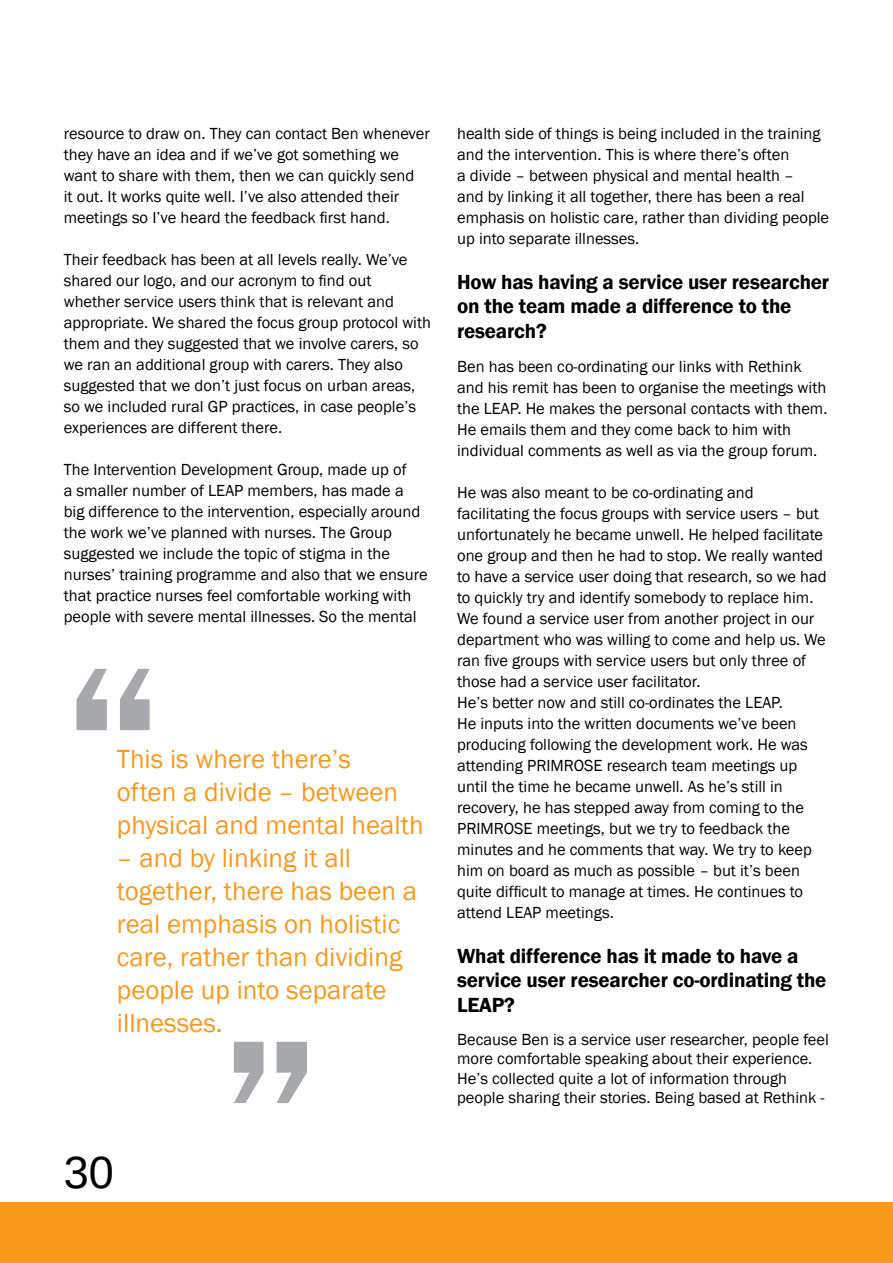
<style>
.page{position:relative;width:893px;height:1263px;background:#fff}
.page>*{position:absolute;margin:0;border:0;box-sizing:border-box;transform-origin:0 0}
.t1{font:600 225px "Franklin Gothic";color:#a7a9ac}
.t2{font:45px "Arimo";color:#000}
.t3{font:27px/33px "Franklin Gothic";color:#f8991d}
.t4{font:600 21px/24.6px "Franklin Gothic";letter-spacing:-.01em;color:#000}
.t5{font:16.5px/21px "Franklin Gothic";color:#000}
</style>
<div class="page">
<div style="left:0;top:1202px;width:893px;height:61px;background:#f8991d"></div>
<p class="t5" style="left:64px;top:123px;width:367px">resource to draw on. They can contact Ben whenever they have an idea and if we’ve got something we want to share with them, then we can quickly send<br>it out. It works quite well. I’ve also attended their meetings so I’ve heard the feedback first hand.</p>
<p class="t5" style="left:64px;top:249px;width:369px">Their feedback has been at all levels really. We’ve shared our logo, and our acronym to find out whether service users think that is relevant and appropriate. We shared the focus group protocol with them and they suggested that we involve carers, so we ran an additional group with carers. They also suggested that we don’t just focus on urban areas, so we included rural GP practices, in case people’s experiences are different there.</p>
<p class="t5" style="left:64px;top:460px;width:365px">The Intervention Development Group, made up of<br>a smaller number of LEAP members, has made a big difference to the intervention, especially around the work we’ve planned with nurses. The Group suggested we include the topic of stigma in the nurses’ training programme and also that we ensure that practice nurses feel comfortable working with people with severe mental illnesses. So the mental</p>
<h1 class="t1" style="left:64px;top:605px;width:100px">“</h1>
<h3 class="t3" style="left:117px;top:743px;width:308px">This is where there’s<br>often a divide – between physical and mental health</h3>
<h3 class="t3" style="left:117px;top:842px;width:302px">– and by linking it all together, there has been a real emphasis on holistic care, rather than dividing people up into separate illnesses.</h3>
<h2 class="t2" style="left:64px;top:1144px;width:52px">30</h2>
<h1 class="t1" style="left:221px;top:978px;width:100px">”</h1>
<p class="t5" style="left:457px;top:124px;width:374px">health side of things is being included in the training and the intervention. This is where there’s often<br>a divide – between physical and mental health –<br>and by linking it all together, there has been a real emphasis on holistic care, rather than dividing people up into separate illnesses.</p>
<p class="t4" style="left:457px;top:270px;width:374px">How has having a service user researcher on the team made a difference to the research?</p>
<p class="t5" style="left:457px;top:356px;width:372px">Ben has been co-ordinating our links with Rethink and his remit has been to organise the meetings with the LEAP. He makes the personal contacts with them.<br>He emails them and they come back to him with individual comments as well as via the group forum.</p>
<p class="t5" style="left:457px;top:482px;width:371px">He was also meant to be co-ordinating and facilitating the focus groups with service users – but unfortunately he became unwell. He helped facilitate one group and then he had to stop. We really wanted to have a service user doing that research, so we had to quickly try and identify somebody to replace him.<br>We found a service user from another project in our department who was willing to come and help us. We ran five groups with service users but only three of those had a service user facilitator.<br>He’s better now and still co-ordinates the LEAP.<br>He inputs into the written documents we’ve been producing following the development work. He was attending PRIMROSE research team meetings up until the time he became unwell. As he’s still in recovery, he has stepped away from coming to the PRIMROSE meetings, but we try to feedback the minutes and he comments that way. We try to keep him on board as much as possible – but it’s been quite difficult to manage at times. He continues to attend LEAP meetings.</p>
<p class="t4" style="left:457px;top:944px;width:371px">What difference has it made to have a service user researcher co-ordinating the<br>LEAP?</p>
<p class="t5" style="left:457px;top:1030px;width:373px;line-height:19.5px">Because Ben is a service user researcher, people feel more comfortable speaking about their experience.<br>He’s collected quite a lot of information through people sharing their stories. Being based at Rethink -</p>
</div>
